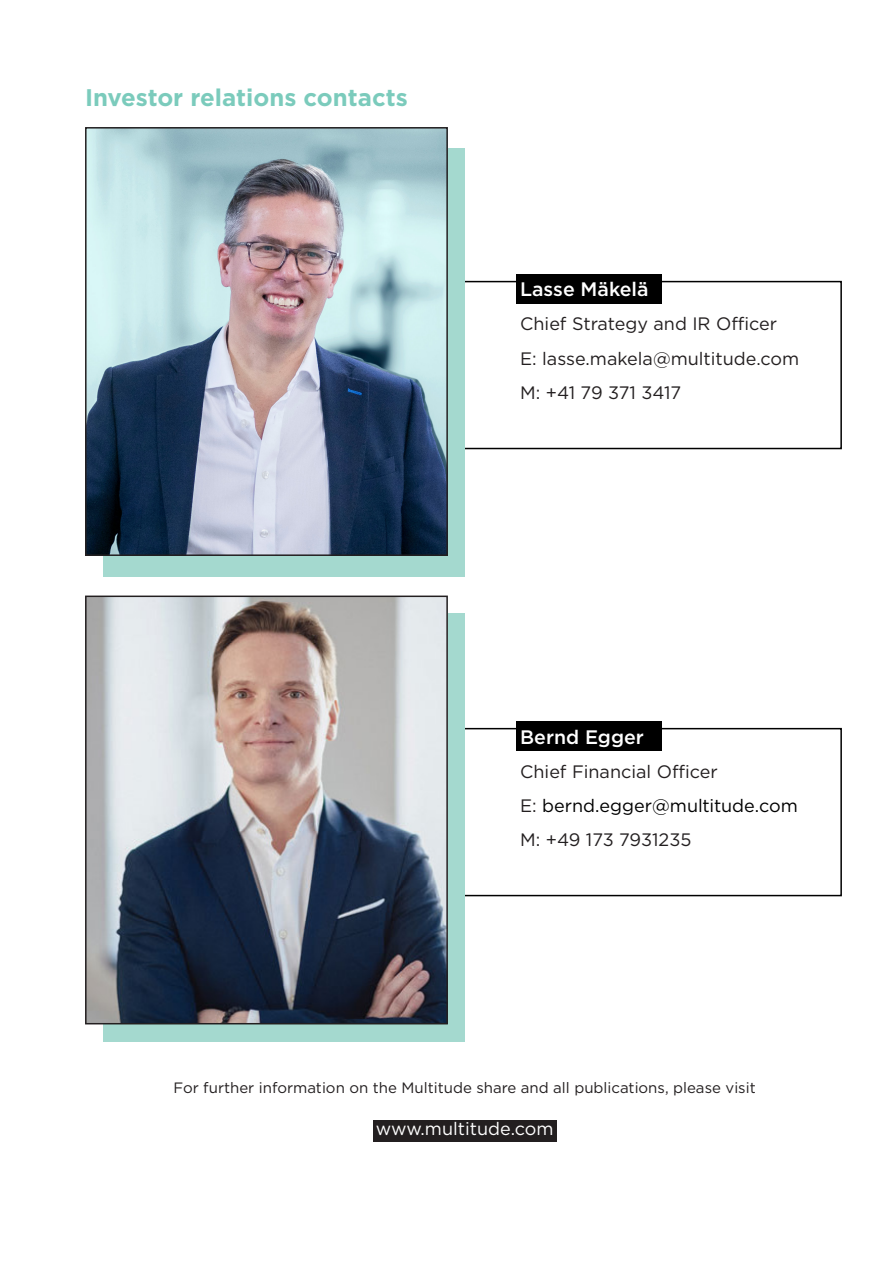
<style>
.page{position:relative;width:893px;height:1263px;background:#fff}
.page>*{position:absolute;margin:0;border:0;box-sizing:border-box;transform-origin:0 0}
.Headline_01{font:700 24px "Gotham";color:#7bcbbc}
.TOC_Headline{font:500 19.5px "Gotham";color:#fff}
.TOC_Headline-2{font:18px "Gotham";color:#231f20}
.TOC_Headline-3{font:18px "Gotham";color:#000}
.Body{font:18px "Gotham";color:#fff}
.Body-2{font:15px "Gotham";color:#231f20}
.s1{color:#231f20}
</style>
<div class="page">
<div style="left:373px;top:1120px;width:183px;height:21px;background:#231f20"></div>
<div style="left:436px;top:281px;width:406px;height:168px;border:2px solid #000"></div>
<div style="left:436px;top:728px;width:406px;height:168px;border:2px solid #000"></div>
<div style="left:516px;top:274px;width:146px;height:30px;background:#000"></div>
<div style="left:516px;top:721px;width:146px;height:30px;background:#000"></div>
<div style="left:103px;top:148px;width:361px;height:429px;background:#a4d9cf"></div>
<div style="left:103px;top:613px;width:361px;height:429px;background:#a4d9cf"></div>
<img style="left:88px;top:130px;width:357px;height:423px">
<div style="left:85px;top:127px;width:363px;height:429px;border:2px solid #231f20"></div>
<img style="left:88px;top:598px;width:357px;height:423px">
<div style="left:85px;top:595px;width:363px;height:429px;border:2px solid #231f20"></div>
<hr style="left:892px;top:0;width:1px;height:1263px;background:#7bcbbc">
<p class="Headline_01" style="left:85px;top:82px;width:324px">Investor relations contacts</p>
<p class="TOC_Headline" style="left:520px;top:277px;width:130px">Lasse Mäkelä</p>
<p class="TOC_Headline-2" style="left:520px;top:313px;width:259px">Chief Strategy and IR Officer</p>
<p class="TOC_Headline-2" style="left:520px;top:347px;width:280px">E: lasse.makela@multitude.com</p>
<p class="TOC_Headline-2" style="left:520px;top:381px;width:163px">M: +41 79 371 3417</p>
<p class="TOC_Headline" style="left:520px;top:724px;width:125px">Bernd Egger</p>
<p class="TOC_Headline-2" style="left:520px;top:760px;width:199px">Chief Financial Officer</p>
<p class="TOC_Headline-3" style="left:520px;top:794px;width:279px"><span class="s1">E:</span> bernd.egger@multitude.com</p>
<p class="TOC_Headline-2" style="left:520px;top:828px;width:173px">M: +49 173 7931235</p>
<p class="Body-2" style="left:173px;top:1078px;width:584px">For further information on the Multitude share and all publications, please visit</p>
<p class="Body" style="left:376px;top:1117px;width:179px">www.multitude.com</p>
</div>
